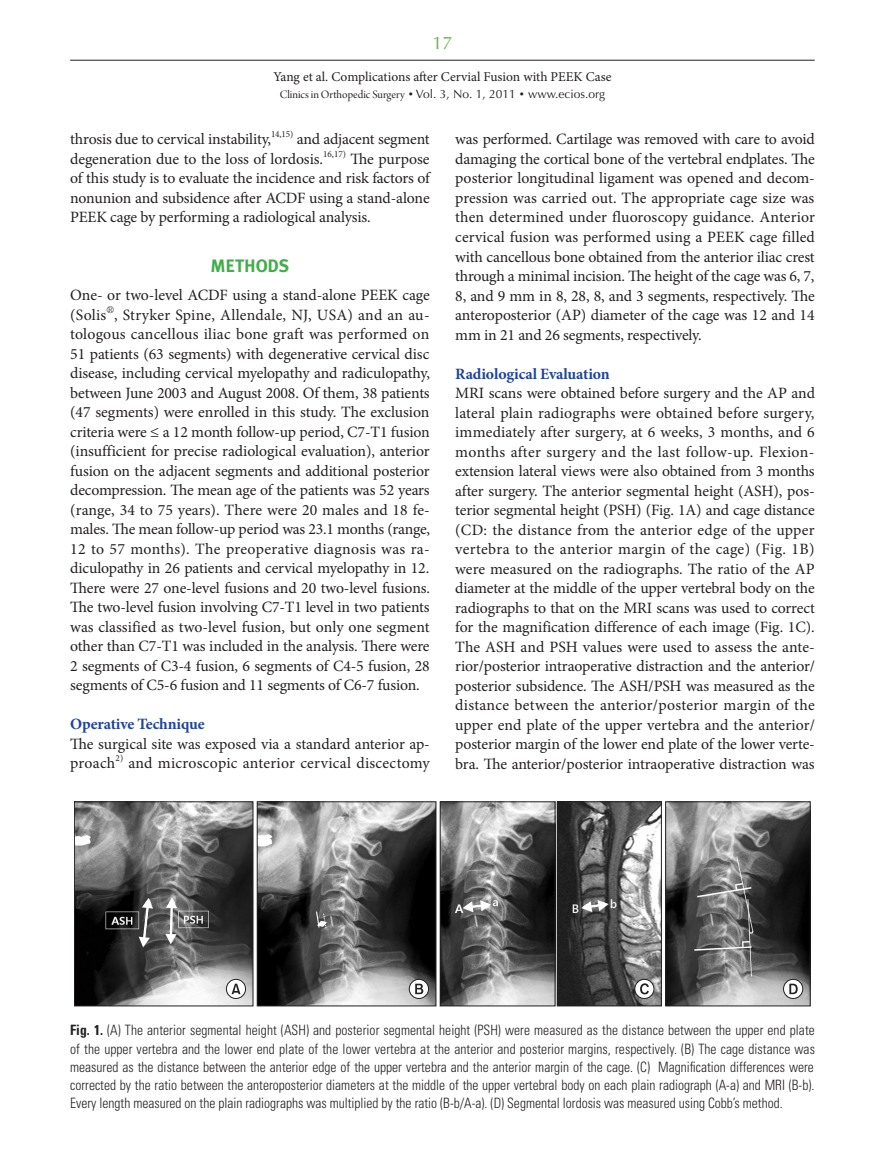
<style>
.page{position:relative;width:885px;height:1170px;background:#fff}
.page>*{position:absolute;margin:0;border:0;box-sizing:border-box;transform-origin:0 0}
.서론{font:700 18px "Meta Plus";letter-spacing:-.01em;color:#40ae49}
.t1{font:18px "Optima LT Std";color:#63b445}
.본문-첫문단{font:15.75px/19.5px "Minion Pro";letter-spacing:-.01em;color:#231f20;text-align:justify}
._1__제목{font:700 15.75px "Minion Pro";letter-spacing:-.01em;color:#1f439b}
.본문-첫문단-2{font:15.75px "Minion Pro";letter-spacing:.015em;color:#231f20}
.그림설명{font:300 condensed 14.25px/18px "Univers";color:#231f20;text-align:justify;scale:.95 1}
.t2{font:13.5px "Minion Pro";color:#231f20}
.t3{font:12px "Optima LT Std";color:#231f20}
.본문-첫문단-3{font:9.15px "Minion Pro";letter-spacing:-.005em;color:#231f20}
.s1{font-family:"Arno Pro Display"}
.s2{font-size:9px}
.s3{font-weight:700}
</style>
<div class="page">
<hr style="left:70px;top:60px;width:744px;height:1px;background:#231f20">
<svg style="left:74px;top:801px;width:736px;height:205px;background:#686868"></svg>
<svg style="left:226px;top:979px;width:19px;height:19px"></svg>
<div style="left:226px;top:979px;width:20px;height:19px;border:1px solid #231f20;border-radius:50%"></div>
<svg style="left:231px;top:983px;width:9px;height:11px"></svg>
<svg style="left:409px;top:979px;width:19px;height:19px"></svg>
<div style="left:409px;top:979px;width:19px;height:19px;border:1px solid #231f20;border-radius:50%"></div>
<svg style="left:415px;top:983px;width:8px;height:11px"></svg>
<svg style="left:634px;top:979px;width:20px;height:19px"></svg>
<div style="left:634px;top:979px;width:20px;height:19px;border:1px solid #231f20;border-radius:50%"></div>
<svg style="left:640px;top:983px;width:8px;height:11px"></svg>
<svg style="left:783px;top:979px;width:19px;height:19px"></svg>
<div style="left:783px;top:979px;width:19px;height:19px;border:1px solid #231f20;border-radius:50%"></div>
<svg style="left:789px;top:983px;width:8px;height:11px"></svg>
<svg style="left:139px;top:897px;width:14px;height:50px"></svg>
<svg style="left:165px;top:897px;width:12px;height:47px"></svg>
<svg style="left:317px;top:920px;width:9px;height:6px"></svg>
<svg style="left:462px;top:900px;width:28px;height:12px"></svg>
<svg style="left:581px;top:899px;width:27px;height:12px"></svg>
<p class="t1" style="left:432px;top:32px;width:22px">17</p>
<p class="t2" style="left:273px;top:68px;width:339px">Yang et al. Complications after Cervial Fusion with PEEK Case</p>
<p class="t3" style="left:280px;top:87px;width:327px"><span class="s1">Clinics in Orthopedic Surgery</span> <span class="s2">•</span> Vol. 3, No. 1, 2011 <span class="s2">•</span> www.ecios.org</p>
<p class="본문-첫문단" style="left:70px;top:130px;width:202px">throsis due to cervical instability,</p>
<p class="본문-첫문단-3" style="left:271px;top:128px;width:24px">14,15)</p>
<p class="본문-첫문단" style="left:70px;top:130px;width:361px;text-indent:226px">and adjacent segment degeneration due to the loss of lordosis.</p>
<p class="본문-첫문단-3" style="left:323px;top:147px;width:24px">16,17)</p>
<p class="본문-첫문단" style="left:70px;top:149px;width:361px;text-indent:280px">The purpose of this study is to evaluate the incidence and risk factors of nonunion and subsidence after ACDF using a stand-alone PEEK cage by performing a radiological analysis.</p>
<p class="서론" style="left:210px;top:255px;width:80px">METHODS</p>
<p class="본문-첫문단" style="left:70px;top:285px;width:361px">One- or two-level ACDF using a stand-alone PEEK cage (Solis<sup>®</sup>, Stryker Spine, Allendale, NJ, USA) and an au&shy;tologous cancellous iliac bone graft was performed on 51 patients (63 segments) with degenerative cervical disc disease, including cervical myelopathy and radiculopathy, between June 2003 and August 2008. Of them, 38 patients (47 segments) were enrolled in this study. The exclusion criteria were ≤ a 12 month follow-up period, C7-T1 fusion (insufficient for precise radiological evaluation), anterior fusion on the adjacent segments and additional posterior decompression. The mean age of the patients was 52 years (range, 34 to 75 years). There were 20 males and 18 fe&shy;males. The mean follow-up period was 23.1 months (range, 12 to 57 months). The preoperative diagnosis was ra&shy;diculopathy in 26 patients and cervical myelopathy in 12.<br>There were 27 one-level fusions and 20 two-level fusions.<br>The two-level fusion involving C7-T1 level in two patients was classified as two-level fusion, but only one segment other than C7-T1 was included in the analysis. There were 2 segments of C3-4 fusion, 6 segments of C4-5 fusion, 28 segments of C5-6 fusion and 11 segments of C6-7 fusion.</p>
<p class="_1__제목" style="left:70px;top:713px;width:136px">Operative Technique</p>
<p class="본문-첫문단" style="left:70px;top:734px;width:361px">The surgical site was exposed via a standard anterior ap&shy;proach</p>
<p class="본문-첫문단-3" style="left:115px;top:752px;width:9px">2)</p>
<p class="본문-첫문단-2" style="left:128px;top:752px;width:303px">and microscopic anterior cervical discectomy</p>
<p class="본문-첫문단" style="left:455px;top:130px;width:361px">was performed. Cartilage was removed with care to avoid damaging the cortical bone of the vertebral endplates. The posterior longitudinal ligament was opened and decom&shy;pression was carried out. The appropriate cage size was then determined under fluoroscopy guidance. Anterior cervical fusion was performed using a PEEK cage filled with cancellous bone obtained from the anterior iliac crest through a minimal incision. The height of the cage was 6, 7, 8, and 9 mm in 8, 28, 8, and 3 segments, respectively. The anteroposterior (AP) diameter of the cage was 12 and 14 mm in 21 and 26 segments, respectively.</p>
<p class="_1__제목" style="left:455px;top:362px;width:156px">Radiological Evaluation</p>
<p class="본문-첫문단" style="left:455px;top:383px;width:361px">MRI scans were obtained before surgery and the AP and lateral plain radiographs were obtained before surgery, immediately after surgery, at 6 weeks, 3 months, and 6 months after surgery and the last follow-up. Flexion&shy;extension lateral views were also obtained from 3 months after surgery. The anterior segmental height (ASH), pos&shy;terior segmental height (PSH) (Fig. 1A) and cage distance (CD: the distance from the anterior edge of the upper vertebra to the anterior margin of the cage) (Fig. 1B) were measured on the radiographs. The ratio of the AP diameter at the middle of the upper vertebral body on the radiographs to that on the MRI scans was used to correct for the magnification difference of each image (Fig. 1C).<br>The ASH and PSH values were used to assess the ante&shy;rior/posterior intraoperative distraction and the anterior/ posterior subsidence. The ASH/PSH was measured as the distance between the anterior/posterior margin of the upper end plate of the upper vertebra and the anterior/ posterior margin of the lower end plate of the lower verte&shy;bra. The anterior/posterior intraoperative distraction was</p>
<p class="그림설명" style="left:70px;top:1021px;width:785px"><span class="s3">Fig. 1.</span> (A) The anterior segmental height (ASH) and posterior segmental height (PSH) were measured as the distance between the upper end plate of the upper vertebra and the lower end plate of the lower vertebra at the anterior and posterior margins, respectively. (B) The cage distance was measured as the distance between the anterior edge of the upper vertebra and the anterior margin of the cage. (C) Magnification differences were corrected by the ratio between the anteroposterior diameters at the middle of the upper vertebral body on each plain radiograph (A-a) and MRI (B-b).<br>Every length measured on the plain radiographs was multiplied by the ratio (B-b/A-a). (D) Segmental lordosis was measured using Cobb’s method.</p>
</div>
